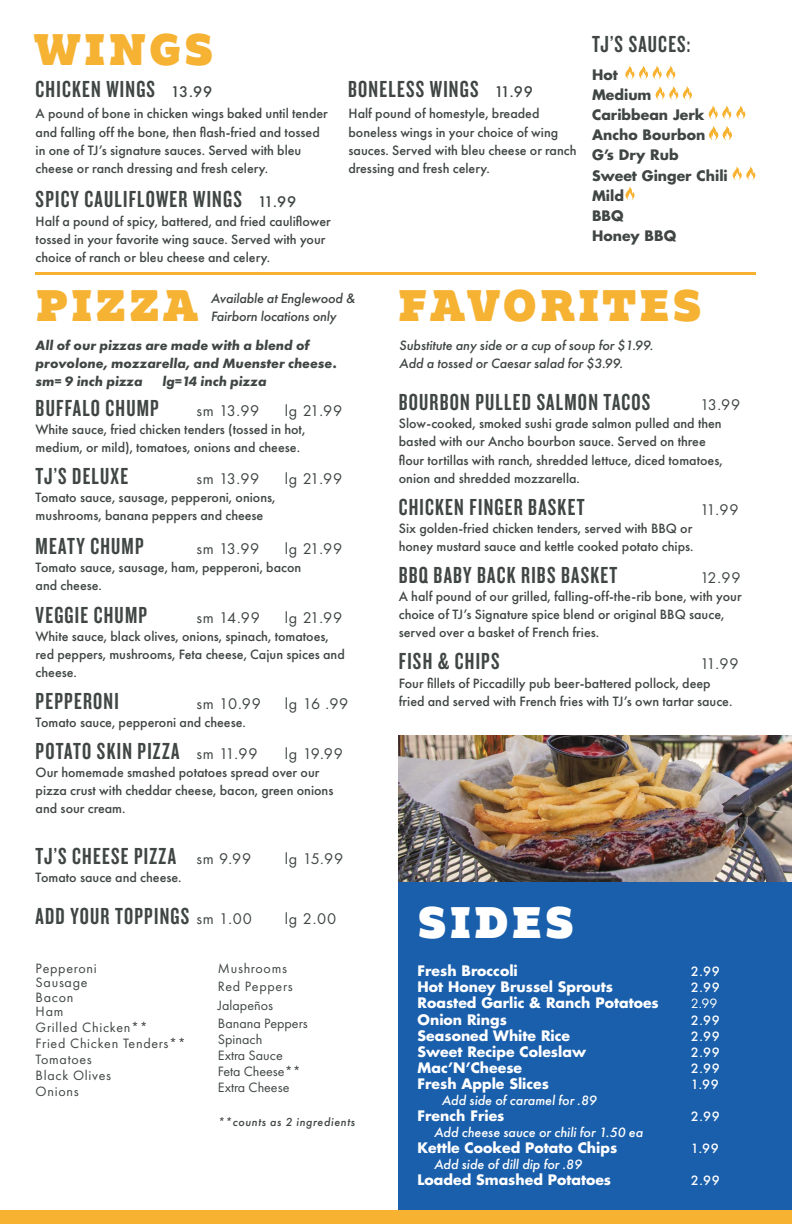
<style>
.page{position:relative;width:792px;height:1224px;background:#fff}
.page>*{position:absolute;margin:0;border:0;box-sizing:border-box;transform-origin:0 0}
.t1{font:700 48.2px "Grueber";letter-spacing:.05em;color:#f6b333}
.t2{font:700 48.2px "Grueber";letter-spacing:.05em;color:#fff}
.t3{font:24.2px "Knockout HTF48 Featherweight";letter-spacing:.05em;color:#3f4643}
.t4{font:16px "Futura PT";letter-spacing:.05em;color:#3f4643}
.t5{font:500 14px/18px "Futura PT";color:#3f4643}
.t6{font:700 14px "Futura";color:#fff}
.t7{font:italic 500 14px/18px "Futura PT";letter-spacing:-.005em;color:#3f4643}
.t8{font:italic 700 14px/18px "Futura PT";color:#3f4643}
.t9{font:14px/16px "Futura PT";letter-spacing:.05em;color:#3f4643}
.t10{font:14px/18px "Futura PT";color:#3f4643}
.t11{font:italic 500 14px "Futura PT";color:#fff}
.t12{font:700 14px/20px "Futura";color:#3f4643}
.t13{font:500 14px "Futura PT";color:#fff}
.t14{font:14px "Futura PT";color:#fff}
.t15{font:italic 500 12px "Futura PT";letter-spacing:.05em;color:#3f4643}
.s1{font-family:"Futura PT";font-weight:500;font-size:16px}
.s2{font-family:"Futura PT";font-size:16px}
</style>
<div class="page">
<div style="left:399px;top:882px;width:393px;height:342px;background:#1a5fab"></div>
<hr style="left:36px;top:272px;width:720px;height:3px;background:#f7b231">
<svg style="left:733px;top:167px;width:22px;height:14px"></svg>
<svg style="left:625px;top:66px;width:50px;height:14px"></svg>
<svg style="left:656px;top:86px;width:36px;height:14px"></svg>
<svg style="left:709px;top:106px;width:36px;height:14px"></svg>
<svg style="left:709px;top:126px;width:23px;height:14px"></svg>
<svg style="left:625px;top:187px;width:10px;height:14px"></svg>
<img style="left:399px;top:736px;width:393px;height:146px">
<div style="left:0;top:1211px;width:792px;height:13px;background:#f7b231"></div>
<h1 class="t1" style="left:34px;top:19px;width:181px">WINGS</h1>
<h2 class="t3" style="left:36px;top:77px;width:178px">CHICKEN WINGS <span class="s1">13.99</span></h2>
<p class="t5" style="left:36px;top:105px;width:294px">A pound of bone in chicken wings baked until tender and falling off the bone, then flash-fried and tossed in one of TJ’s signature sauces. Served with bleu cheese or ranch dressing and fresh celery.</p>
<p class="t5" style="left:36px;top:213px;width:297px">Half a pound of spicy, battered, and fried cauliflower tossed in your favorite wing sauce. Served with your choice of ranch or bleu cheese and celery.</p>
<h2 class="t3" style="left:36px;top:187px;width:262px">SPICY CAULIFLOWER WINGS <span class="s1">11.99</span></h2>
<h2 class="t3" style="left:348px;top:77px;width:186px">BONELESS WINGS <span class="s1">11.99</span></h2>
<p class="t5" style="left:349px;top:105px;width:230px">Half pound of homestyle, breaded boneless wings in your choice of wing sauces. Served with bleu cheese or ranch dressing and fresh celery.</p>
<h2 class="t3" style="left:592px;top:32px;width:100px">TJ’S SAUCES:</h2>
<p class="t12" style="left:592px;top:64px;width:137px">Hot<br>Medium<br>Caribbean Jerk<br>Ancho Bourbon<br>G’s Dry Rub<br>Sweet Ginger Chili<br>Mild<br>BBQ<br>Honey BBQ</p>
<h1 class="t1" style="left:36px;top:275px;width:165px">PIZZA</h1>
<p class="t7" style="left:211px;top:289px;width:146px">Available at Englewood &amp;<br>Fairborn locations only</p>
<p class="t8" style="left:36px;top:336px;width:303px">All of our pizzas are made with a blend of provolone, mozzarella, and Muenster cheese. sm= 9 inch pizza</p>
<p class="t8" style="left:162px;top:372px;width:106px">lg=14 inch pizza</p>
<h2 class="t3" style="left:36px;top:395px;width:125px">BUFFALO CHUMP</h2>
<p class="t4" style="left:196px;top:401px;width:65px">sm 13.99</p>
<p class="t4" style="left:285px;top:401px;width:59px">lg 21.99</p>
<p class="t5" style="left:36px;top:420px;width:271px">White sauce, fried chicken tenders (tossed in hot, medium, or mild), tomatoes, onions and cheese.</p>
<h2 class="t3" style="left:36px;top:464px;width:94px">TJ’S DELUXE</h2>
<p class="t4" style="left:196px;top:469px;width:65px">sm 13.99</p>
<p class="t4" style="left:285px;top:469px;width:59px">lg 21.99</p>
<p class="t5" style="left:36px;top:488px;width:241px">Tomato sauce, sausage, pepperoni, onions, mushrooms, banana peppers and cheese</p>
<h2 class="t3" style="left:36px;top:534px;width:110px">MEATY CHUMP</h2>
<p class="t4" style="left:196px;top:539px;width:65px">sm 13.99</p>
<p class="t4" style="left:285px;top:539px;width:59px">lg 21.99</p>
<p class="t5" style="left:36px;top:559px;width:267px">Tomato sauce, sausage, ham, pepperoni, bacon and cheese.</p>
<h2 class="t3" style="left:36px;top:602px;width:113px">VEGGIE CHUMP</h2>
<p class="t4" style="left:196px;top:608px;width:65px">sm 14.99</p>
<p class="t4" style="left:285px;top:608px;width:59px">lg 21.99</p>
<p class="t5" style="left:36px;top:627px;width:311px">White sauce, black olives, onions, spinach, tomatoes, red peppers, mushrooms, Feta cheese, Cajun spices and cheese.</p>
<h2 class="t3" style="left:36px;top:689px;width:85px">PEPPERONI</h2>
<p class="t4" style="left:196px;top:694px;width:66px">sm 10.99</p>
<p class="t4" style="left:285px;top:694px;width:65px">lg 16 .99</p>
<p class="t5" style="left:36px;top:713px;width:212px">Tomato sauce, pepperoni and cheese.</p>
<h2 class="t3" style="left:36px;top:739px;width:223px">POTATO SKIN PIZZA <span class="s2">sm 11.99</span></h2>
<p class="t4" style="left:285px;top:744px;width:60px">lg 19.99</p>
<p class="t5" style="left:36px;top:764px;width:299px">Our homemade smashed potatoes spread over our pizza crust with cheddar cheese, bacon, green onions and sour cream.</p>
<h2 class="t3" style="left:36px;top:844px;width:217px">TJ’S CHEESE PIZZA <span class="s2">sm 9.99</span></h2>
<p class="t4" style="left:285px;top:849px;width:60px">lg 15.99</p>
<p class="t5" style="left:36px;top:868px;width:148px">Tomato sauce and cheese.</p>
<h2 class="t3" style="left:36px;top:904px;width:218px">ADD YOUR TOPPINGS <span class="s2">sm 1.00</span></h2>
<p class="t4" style="left:285px;top:909px;width:53px">lg 2.00</p>
<p class="t9" style="left:36px;top:962px;width:62px;line-height:14px">Pepperoni<br>Sausage<br>Bacon<br>Ham</p>
<p class="t9" style="left:36px;top:1019px;width:152px">Grilled Chicken**<br>Fried Chicken Tenders**<br>Tomatoes<br>Black Olives<br>Onions</p>
<p class="t10" style="left:218px;top:960px;width:91px">Mushrooms<br>Red Peppers<br>Jalapeños<br>Banana Peppers</p>
<p class="t10" style="left:218px;top:1031px;width:84px;line-height:16px">Spinach<br>Extra Sauce<br>Feta Cheese**<br>Extra Cheese</p>
<p class="t15" style="left:218px;top:1115px;width:139px">**counts as 2 ingredients</p>
<h1 class="t1" style="left:398px;top:275px;width:305px">FAVORITES</h1>
<p class="t7" style="left:399px;top:336px;width:255px">Substitute any side or a cup of soup for $1.99.<br>Add a tossed or Caesar salad for $3.99.</p>
<h2 class="t3" style="left:399px;top:390px;width:253px">BOURBON PULLED SALMON TACOS</h2>
<p class="t4" style="left:700px;top:395px;width:42px">13.99</p>
<p class="t5" style="left:399px;top:415px;width:326px">Slow-cooked, smoked sushi grade salmon pulled and then basted with our Ancho bourbon sauce. Served on three flour tortillas with ranch, shredded lettuce, diced tomatoes, onion and shredded mozzarella.</p>
<h2 class="t3" style="left:399px;top:495px;width:187px">CHICKEN FINGER BASKET</h2>
<p class="t4" style="left:700px;top:500px;width:40px">11.99</p>
<p class="t5" style="left:399px;top:519px;width:296px">Six golden-fried chicken tenders, served with BBQ or honey mustard sauce and kettle cooked potato chips.</p>
<h2 class="t3" style="left:399px;top:563px;width:220px">BBQ BABY BACK RIBS BASKET</h2>
<p class="t4" style="left:700px;top:568px;width:42px">12.99</p>
<p class="t5" style="left:399px;top:587px;width:344px">A half pound of our grilled, falling-off-the-rib bone, with your choice of TJ’s Signature spice blend or original BBQ sauce, served over a basket of French fries.</p>
<h2 class="t3" style="left:399px;top:649px;width:102px">FISH &amp; CHIPS</h2>
<p class="t4" style="left:700px;top:655px;width:40px">11.99</p>
<p class="t5" style="left:399px;top:674px;width:335px">Four fillets of Piccadilly pub beer-battered pollock, deep fried and served with French fries with TJ’s own tartar sauce.</p>
<h1 class="t2" style="left:418px;top:892px;width:158px">SIDES</h1>
<p class="t6" style="left:418px;top:961px;width:102px">Fresh Broccoli</p>
<p class="t13" style="left:691px;top:963px;width:30px">2.99</p>
<p class="t6" style="left:418px;top:977px;width:197px">Hot Honey Brussel Sprouts</p>
<p class="t13" style="left:691px;top:979px;width:30px">2.99</p>
<p class="t6" style="left:418px;top:993px;width:243px">Roasted Garlic &amp; Ranch Potatoes</p>
<p class="t14" style="left:691px;top:996px;width:28px">2.99</p>
<p class="t6" style="left:418px;top:1010px;width:91px">Onion Rings</p>
<p class="t13" style="left:691px;top:1011px;width:30px">2.99</p>
<p class="t6" style="left:418px;top:1026px;width:154px">Seasoned White Rice</p>
<p class="t13" style="left:691px;top:1028px;width:30px">2.99</p>
<p class="t6" style="left:418px;top:1042px;width:170px">Sweet Recipe Coleslaw</p>
<p class="t13" style="left:691px;top:1044px;width:30px">2.99</p>
<p class="t6" style="left:418px;top:1058px;width:106px">Mac’N’Cheese</p>
<p class="t13" style="left:691px;top:1060px;width:30px">2.99</p>
<p class="t6" style="left:418px;top:1074px;width:133px">Fresh Apple Slices</p>
<p class="t13" style="left:691px;top:1076px;width:30px">1.99</p>
<p class="t11" style="left:442px;top:1092px;width:156px">Add side of caramel for .89</p>
<p class="t6" style="left:418px;top:1106px;width:88px">French Fries</p>
<p class="t13" style="left:691px;top:1108px;width:30px">2.99</p>
<p class="t11" style="left:434px;top:1124px;width:210px">Add cheese sauce or chili for 1.50 ea</p>
<p class="t6" style="left:418px;top:1138px;width:201px">Kettle Cooked Potato Chips</p>
<p class="t13" style="left:691px;top:1140px;width:30px">1.99</p>
<p class="t11" style="left:434px;top:1156px;width:149px">Add side of dill dip for .89</p>
<p class="t6" style="left:418px;top:1170px;width:195px">Loaded Smashed Potatoes</p>
<p class="t13" style="left:691px;top:1172px;width:30px">2.99</p>
</div>
